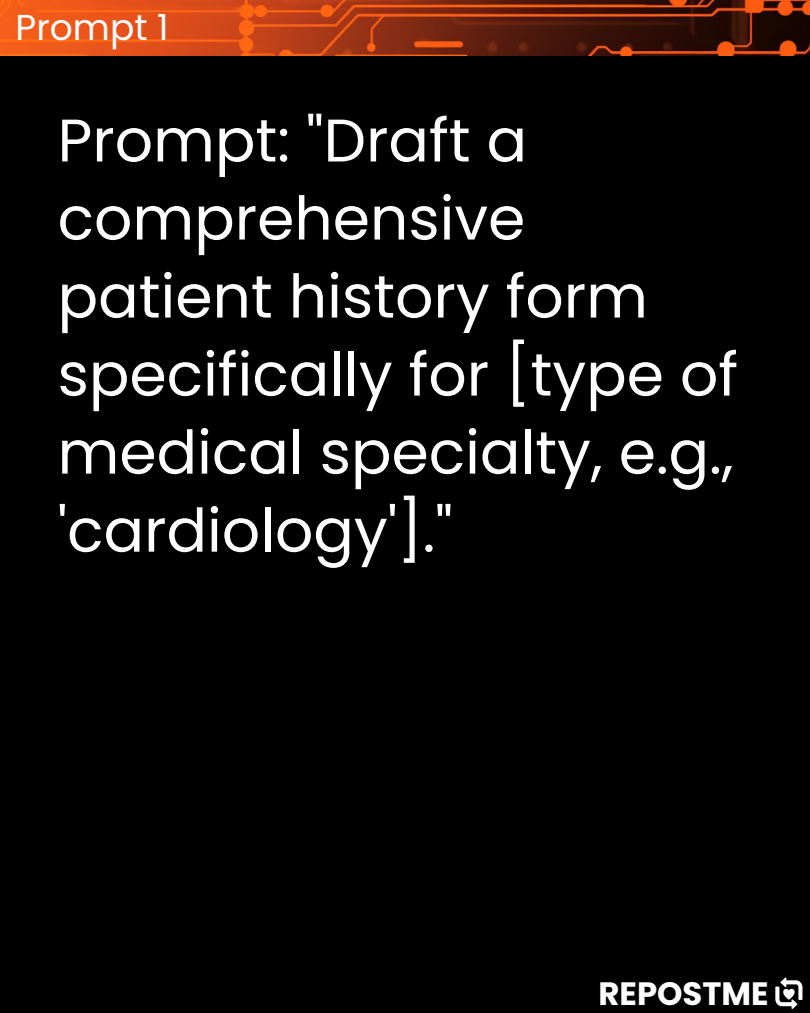
<style>
.page{position:relative;width:810px;height:1013px;background:#fff}
.page>*{position:absolute;margin:0;border:0;box-sizing:border-box;transform-origin:0 0}
.t1{font:60px/78px "Poppins";color:#fff}
.t2{font:36px "Poppins";color:#fff}
.t3{font:700 32.3px "Poppins";color:#fff}
</style>
<div class="page">
<div style="left:0;top:0;width:810px;height:1012px;background:#000"></div>
<img style="left:0;top:0;width:810px;height:55px">
<svg style="left:775px;top:977px;width:27px;height:31px"></svg>
<p class="t2" style="left:16px;top:2px;width:154px">Prompt 1</p>
<p class="t1" style="left:58px;top:101px;width:682px">Prompt: "Draft a comprehensive patient history form specifically for [type of medical specialty, e.g., 'cardiology']."</p>
<p class="t3" style="left:598px;top:970px;width:172px">REPOSTME</p>
</div>
